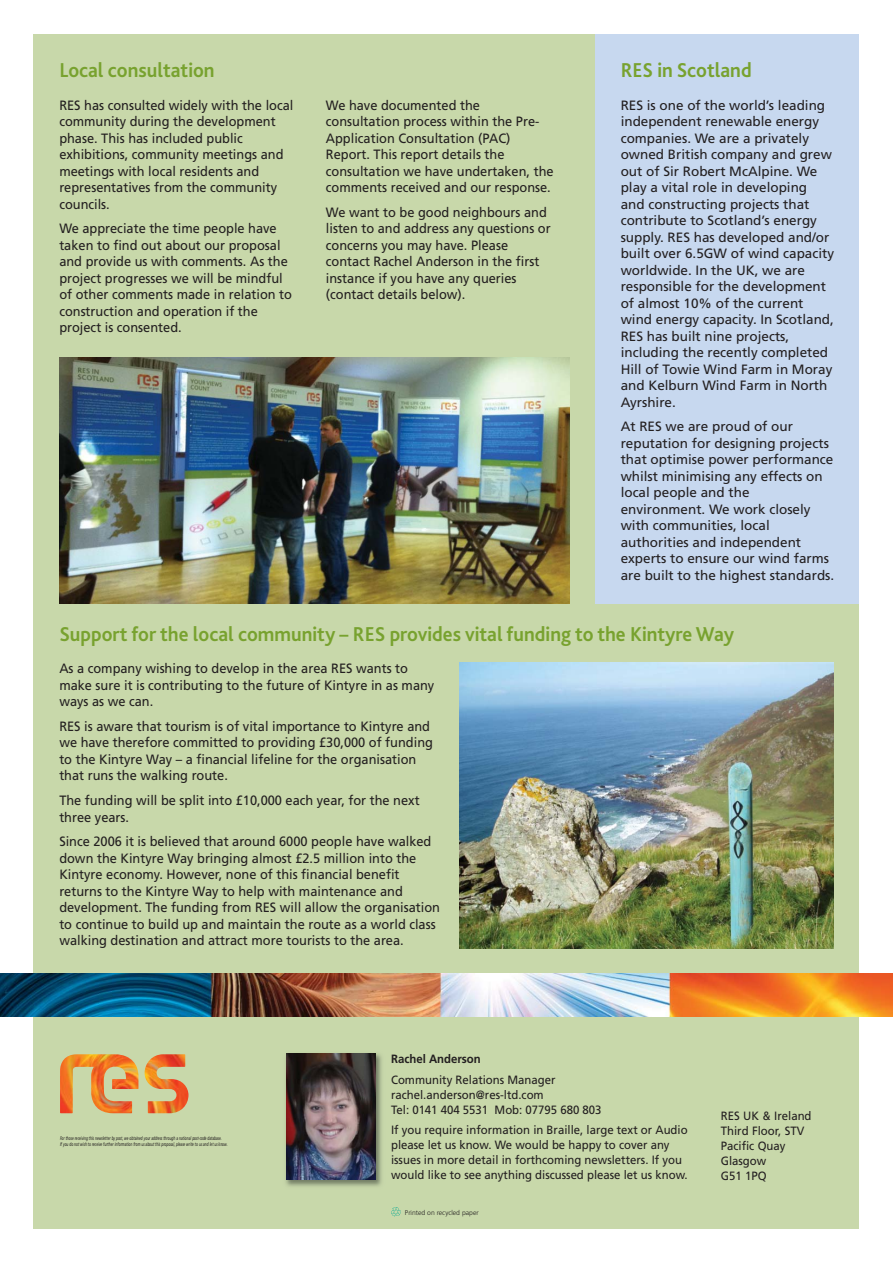
<style>
.page{position:relative;width:893px;height:1263px;background:#fff}
.page>*{position:absolute;margin:0;border:0;box-sizing:border-box;transform-origin:0 0}
.t1{font:700 21px "Bliss 2";color:#78a22f;scale:.95 1}
.t2{font:13.5px/16.5px "Frutiger";color:#231f20;scale:.95 1}
.t3{font:13.5px/16.5px "Frutiger";color:#231f20}
.t4{font:12px/15px "Frutiger";color:#231f20;scale:.95 1}
.t5{font:700 12px "Frutiger";color:#231f20;scale:.95 1}
.t6{font:300 6.9px "Frutiger";color:#231f20}
.t7{font:italic 5.25px/6.3px "Frutiger";color:#231f20;scale:.6 1}
</style>
<div class="page">
<div style="left:34px;top:34px;width:825px;height:1195px;background:#c8d8aa"></div>
<img style="left:0;top:974px;width:892px;height:42px">
<img style="left:60px;top:1054px;width:128px;height:59px">
<svg style="left:391px;top:1207px;width:10px;height:10px"></svg>
<div style="left:595px;top:34px;width:264px;height:570px;background:#c7d8ef"></div>
<img style="left:59px;top:357px;width:511px;height:247px">
<img style="left:459px;top:663px;width:374px;height:285px">
<img style="left:285px;top:1053px;width:97px;height:134px">
<img style="left:286px;top:1054px;width:90px;height:125px">
<h1 class="t1" style="left:59px;top:62px;width:165px">Local consultation</h1>
<p class="t2" style="left:59px;top:98px;width:248px">RES has consulted widely with the local community during the development phase. This has included public exhibitions, community meetings and meetings with local residents and representatives from the community councils.</p>
<p class="t2" style="left:59px;top:221px;width:246px">We appreciate the time people have taken to find out about our proposal and provide us with comments. As the project progresses we will be mindful of other comments made in relation to construction and operation if the project is consented.</p>
<p class="t2" style="left:326px;top:98px;width:241px">We have documented the consultation process within the Pre-Application Consultation (PAC)<br>Report. This report details the consultation we have undertaken, the comments received and our response.</p>
<p class="t2" style="left:326px;top:205px;width:238px">We want to be good neighbours and listen to and address any questions or concerns you may have. Please contact Rachel Anderson in the first instance if you have any queries (contact details below).</p>
<h1 class="t1" style="left:621px;top:62px;width:139px">RES in Scotland</h1>
<p class="t3" style="left:621px;top:98px;width:215px">RES is one of the world’s leading independent renewable energy companies. We are a privately owned British company and grew out of Sir Robert McAlpine. We play a vital role in developing and constructing projects that contribute to Scotland’s energy supply. RES has developed and/or built over 6.5GW of wind capacity worldwide. In the UK, we are responsible for the development of almost 10% of the current wind energy capacity. In Scotland,<br>RES has built nine projects, including the recently completed<br>Hill of Towie Wind Farm in Moray and Kelburn Wind Farm in North<br>Ayrshire.</p>
<p class="t3" style="left:621px;top:419px;width:215px">At RES we are proud of our reputation for designing projects that optimise power performance whilst minimising any effects on local people and the environment. We work closely with communities, local authorities and independent experts to ensure our wind farms are built to the highest standards.</p>
<h1 class="t1" style="left:59px;top:626px;width:712px">Support for the local community – RES provides vital funding to the Kintyre Way</h1>
<p class="t2" style="left:59px;top:661px;width:396px">As a company wishing to develop in the area RES wants to make sure it is contributing to the future of Kintyre in as many ways as we can.</p>
<p class="t2" style="left:59px;top:719px;width:395px">RES is aware that tourism is of vital importance to Kintyre and we have therefore committed to providing £30,000 of funding to the Kintyre Way – a financial lifeline for the organisation that runs the walking route.</p>
<p class="t2" style="left:59px;top:793px;width:381px">The funding will be split into £10,000 each year, for the next three years.</p>
<p class="t2" style="left:59px;top:834px;width:402px">Since 2006 it is believed that around 6000 people have walked down the Kintyre Way bringing almost £2.5 million into the Kintyre economy. However, none of this financial benefit returns to the Kintyre Way to help with maintenance and development. The funding from RES will allow the organisation to continue to build up and maintain the route as a world class walking destination and attract more tourists to the area.</p>
<p class="t7" style="left:60px;top:1135px;width:281px">For those receiving this newsletter by post, we obtained your address through a national post-code database.<br>If you do not wish to receive further information from us about this proposal, please write to us and let us know.</p>
<p class="t5" style="left:391px;top:1054px;width:96px">Rachel Anderson</p>
<p class="t4" style="left:391px;top:1073px;width:223px">Community Relations Manager rachel.anderson@res-ltd.com<br>Tel: 0141 404 5531 Mob: 07795 680 803</p>
<p class="t4" style="left:391px;top:1124px;width:314px">If you require information in Braille, large text or Audio please let us know. We would be happy to cover any issues in more detail in forthcoming newsletters. If you would like to see anything discussed please let us know.</p>
<p class="t6" style="left:405px;top:1210px;width:75px">Printed on recycled paper</p>
<p class="t4" style="left:721px;top:1109px;width:97px">RES UK &amp; Ireland<br>Third Floor, STV<br>Pacific Quay<br>Glasgow<br>G51 1PQ</p>
</div>
